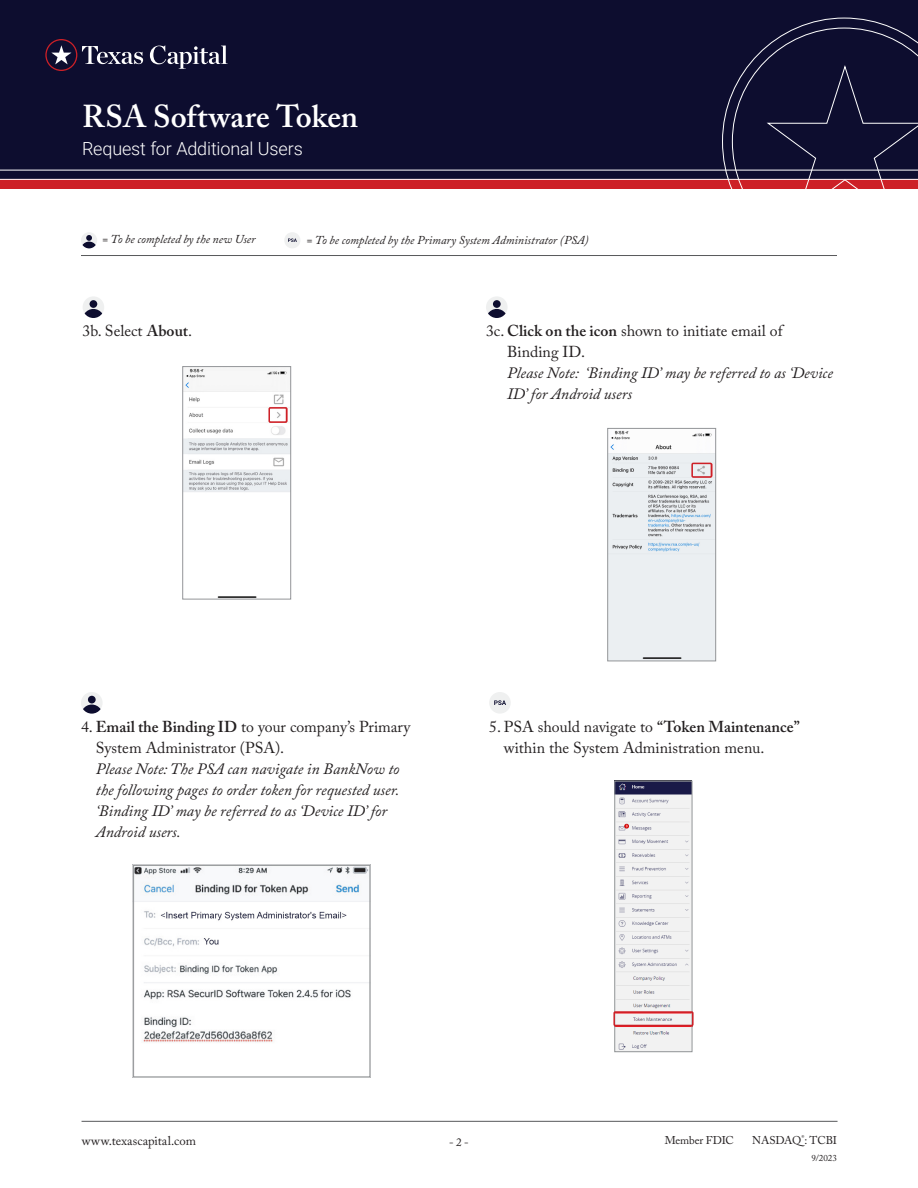
<style>
.page{position:relative;width:918px;height:1188px;background:#fff}
.page>*{position:absolute;margin:0;border:0;box-sizing:border-box;transform-origin:0 0}
.t1{font:600 31.5px "Adobe Caslon Pro";letter-spacing:.005em;color:#fff}
.t2{font:300 18px "Roboto";letter-spacing:-.01em;color:#fff}
.ParaStyle04-Leading{font:italic 15.75px/21px "Adobe Caslon Pro";color:#231f20}
.ParaStyle06-Leading{font:italic 15.75px/21px "Adobe Caslon Pro";color:#231f20}
.ParaStyle04-Leading-2{font:15.75px/21px "Adobe Caslon Pro";color:#231f20}
.ParaStyle06-Leading-2{font:15.75px "Adobe Caslon Pro";color:#231f20}
.t3{font:12.75px "Adobe Caslon Pro";letter-spacing:.005em;color:#231f20}
.t4{font:italic 12px "Adobe Caslon Pro";color:#231f20}
.t5{font:11.25px "Adobe Caslon Pro";letter-spacing:-.01em;color:#231f20}
.t6{font:9px "Adobe Caslon Pro";color:#231f20}
.s1{font-weight:600}
.s2{font-style:normal}
.s3{font-weight:600;font-style:normal}
</style>
<div class="page">
<hr style="left:82px;top:1121px;width:756px;height:1px;background:#57585a">
<div style="left:0;top:0;width:918px;height:189px;background:#0d0d2f"></div>
<svg style="left:0;top:17px;width:918px;height:172px"></svg>
<svg style="left:81px;top:232px;width:16px;height:16px"></svg>
<svg style="left:284px;top:232px;width:16px;height:16px"></svg>
<hr style="left:81px;top:255px;width:756px;height:1px;background:#57585a">
<img style="left:185px;top:368px;width:104px;height:229px">
<div style="left:183px;top:366px;width:108px;height:233px;border:1px solid #939598"></div>
<img style="left:610px;top:430px;width:104px;height:229px">
<div style="left:608px;top:428px;width:108px;height:233px;border:1px solid #939598"></div>
<svg style="left:83px;top:297px;width:21px;height:21px"></svg>
<div style="left:85px;top:309px;width:17px;height:9px;background:#0d0d2f;border-radius:50%"></div>
<div style="left:90px;top:300px;width:7px;height:8px;background:#0d0d2f;border-radius:50%"></div>
<svg style="left:486px;top:297px;width:21px;height:21px"></svg>
<svg style="left:488px;top:309px;width:18px;height:9px"></svg>
<div style="left:493px;top:300px;width:8px;height:8px;background:#0d0d2f;border-radius:50%"></div>
<img style="left:135px;top:867px;width:233px;height:176px">
<div style="left:133px;top:865px;width:237px;height:212px;border:1px solid #939698"></div>
<svg style="left:81px;top:692px;width:21px;height:16px"></svg>
<svg style="left:83px;top:705px;width:18px;height:9px"></svg>
<div style="left:88px;top:696px;width:8px;height:7px;background:#0d0d2f;border-radius:50%"></div>
<img style="left:615px;top:783px;width:77px;height:270px">
<div style="left:615px;top:781px;width:77px;height:271px;border:1px solid #939698"></div>
<svg style="left:489px;top:692px;width:22px;height:21px"></svg>
<div style="left:613px;top:1011px;width:81px;height:15px;border:2px solid #cd2027"></div>
<div style="left:268px;top:407px;width:19px;height:16px;border:2px solid #cd2027"></div>
<div style="left:691px;top:463px;width:21px;height:15px;border:2px solid #cd2027"></div>
<h1 class="t1" style="left:82px;top:98px;width:278px">RSA Software Token</h1>
<p class="t2" style="left:82px;top:136px;width:222px">Request for Additional Users</p>
<p class="t4" style="left:102px;top:232px;width:155px">= To be completed by the new User</p>
<p class="t4" style="left:307px;top:233px;width:284px">= To be completed by the Primary System Administrator (PSA)</p>
<p class="ParaStyle06-Leading-2" style="left:83px;top:322px;width:111px">3b. Select <span class="s1">About</span>.</p>
<p class="ParaStyle06-Leading" style="left:507px;top:320px;width:327px;text-indent:-21px"><span class="s2">3c.</span> <span class="s3">Click on the icon</span> <span class="s2">shown to initiate email of Binding ID.<br></span>Please Note: ‘Binding ID’ may be referred to as ‘Device ID’ for Android users</p>
<p class="ParaStyle04-Leading" style="left:96px;top:716px;width:316px;text-indent:-15px"><span class="s2">4.</span> <span class="s3">Email the Binding ID</span> <span class="s2">to your company’s Primary System Administrator (PSA).<br></span>Please Note: The PSA can navigate in BankNow to the following pages to order token for requested user. ‘Binding ID’ may be referred to as ‘Device ID’ for Android users.</p>
<p class="ParaStyle04-Leading-2" style="left:504px;top:716px;width:297px;text-indent:-15px">5. PSA should navigate to <span class="s1">“Token Maintenance” </span>within the System Administration menu.</p>
<p class="t3" style="left:82px;top:1133px;width:116px">www.texascapital.com</p>
<p class="t5" style="left:449px;top:1135px;width:21px">- 2 -</p>
<p class="t5" style="left:665px;top:1133px;width:71px">Member FDIC</p>
<p class="t5" style="left:752px;top:1133px;width:86px">NASDAQ<sup>®</sup>: TCBI</p>
<p class="t6" style="left:812px;top:1153px;width:27px">9/2023</p>
</div>
